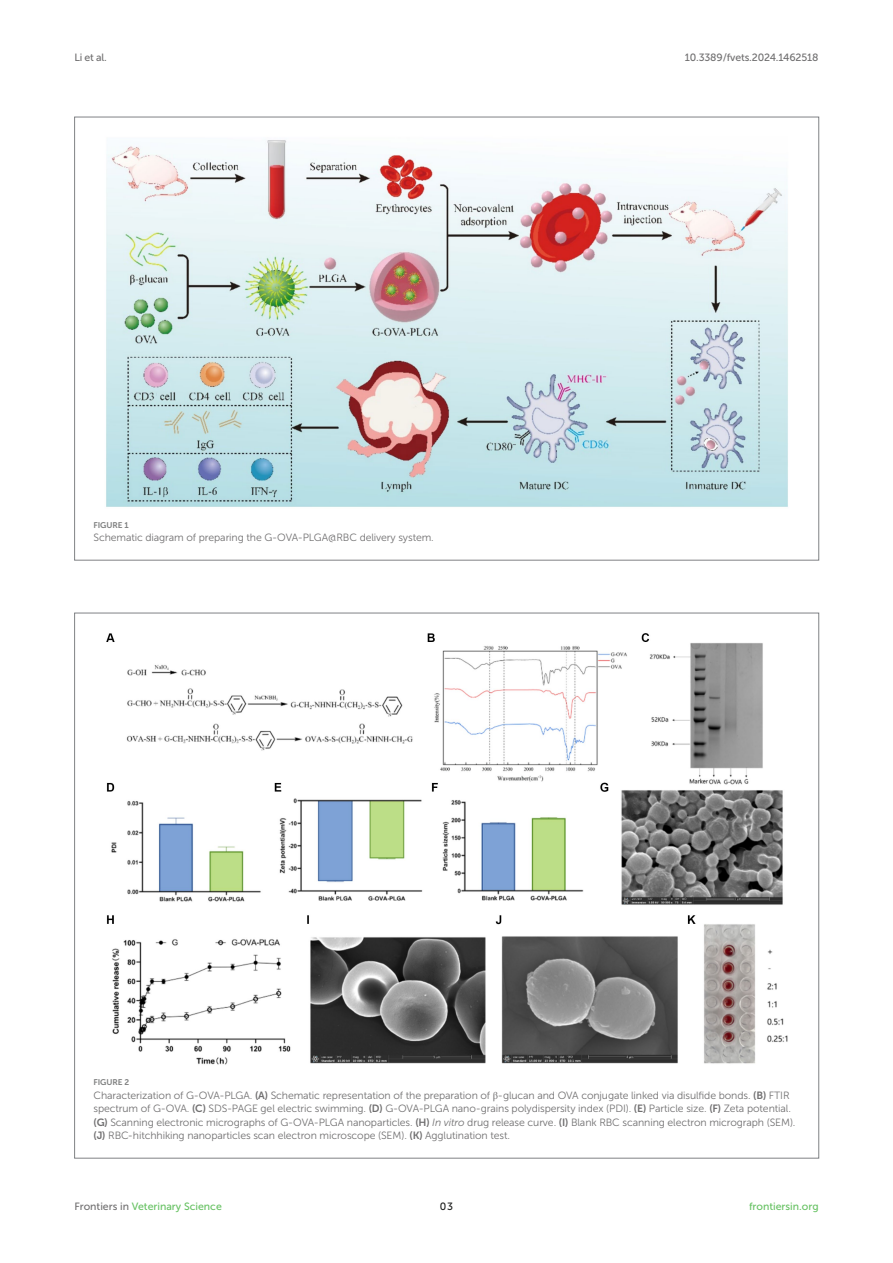
<style>
.page{position:relative;width:893px;height:1263px;background:#fff}
.page>*{position:absolute;margin:0;border:0;box-sizing:border-box;transform-origin:0 0}
.FIG_LEG{font:10.5px/13.5px "Museo Sans 300";letter-spacing:-.01em;color:#706f70}
.t1{font:10.5px "Museo Sans 500";color:#65c161}
.t2{font:10.5px "Museo Sans 500";letter-spacing:-.015em;color:#706f70}
.t3{font:10.5px "Museo Sans 500";color:#1b1c1b}
.FIG_HD{font:8.25px "Museo Sans 700";letter-spacing:-.01em;color:#7e7f7f}
.s1{font-family:"Museo Sans 700"}
.s2{font-family:"STIX General"}
.s3{font-style:italic}
.s4{color:#706f70}
</style>
<div class="page">
<img style="left:106px;top:140px;width:682px;height:367px">
<img style="left:106px;top:633px;width:682px;height:432px">
<p class="t2" style="left:74px;top:51px;width:34px">Li et al.</p>
<p class="t2" style="left:685px;top:51px;width:135px">10.3389/fvets.2024.1462518</p>
<p class="FIG_HD" style="left:94px;top:520px;width:37px">FIGURE 1</p>
<p class="FIG_LEG" style="left:94px;top:531px;width:342px">Schematic diagram of preparing the G-OVA-PLGA@RBC delivery system.</p>
<p class="FIG_HD" style="left:94px;top:1078px;width:37px">FIGURE 2</p>
<p class="FIG_LEG" style="left:94px;top:1088px;width:703px">Characterization of G-OVA-PLGA. <span class="s1">(A)</span> Schematic representation of the preparation of <span class="s2">β</span>-glucan and OVA conjugate linked via disulfide bonds. <span class="s1">(B)</span> FTIR spectrum of G-OVA. <span class="s1">(C)</span> SDS-PAGE gel electric swimming. <span class="s1">(D)</span> G-OVA-PLGA nano-grains polydispersity index (PDI). <span class="s1">(E)</span> Particle size. <span class="s1">(F)</span> Zeta potential. <span class="s1">(G)</span> Scanning electronic micrographs of G-OVA-PLGA nanoparticles. <span class="s1">(H)</span> <span class="s3">In vitro</span> drug release curve. <span class="s1">(I)</span> Blank RBC scanning electron micrograph (SEM). <span class="s1">(J)</span> RBC-hitchhiking nanoparticles scan electron microscope (SEM). <span class="s1">(K)</span> Agglutination test.</p>
<p class="t1" style="left:74px;top:1200px;width:149px"><span class="s4">Frontiers in</span> Veterinary Science</p>
<p class="t3" style="left:440px;top:1200px;width:15px">03</p>
<p class="t1" style="left:749px;top:1200px;width:71px">frontiersin.org</p>
</div>
